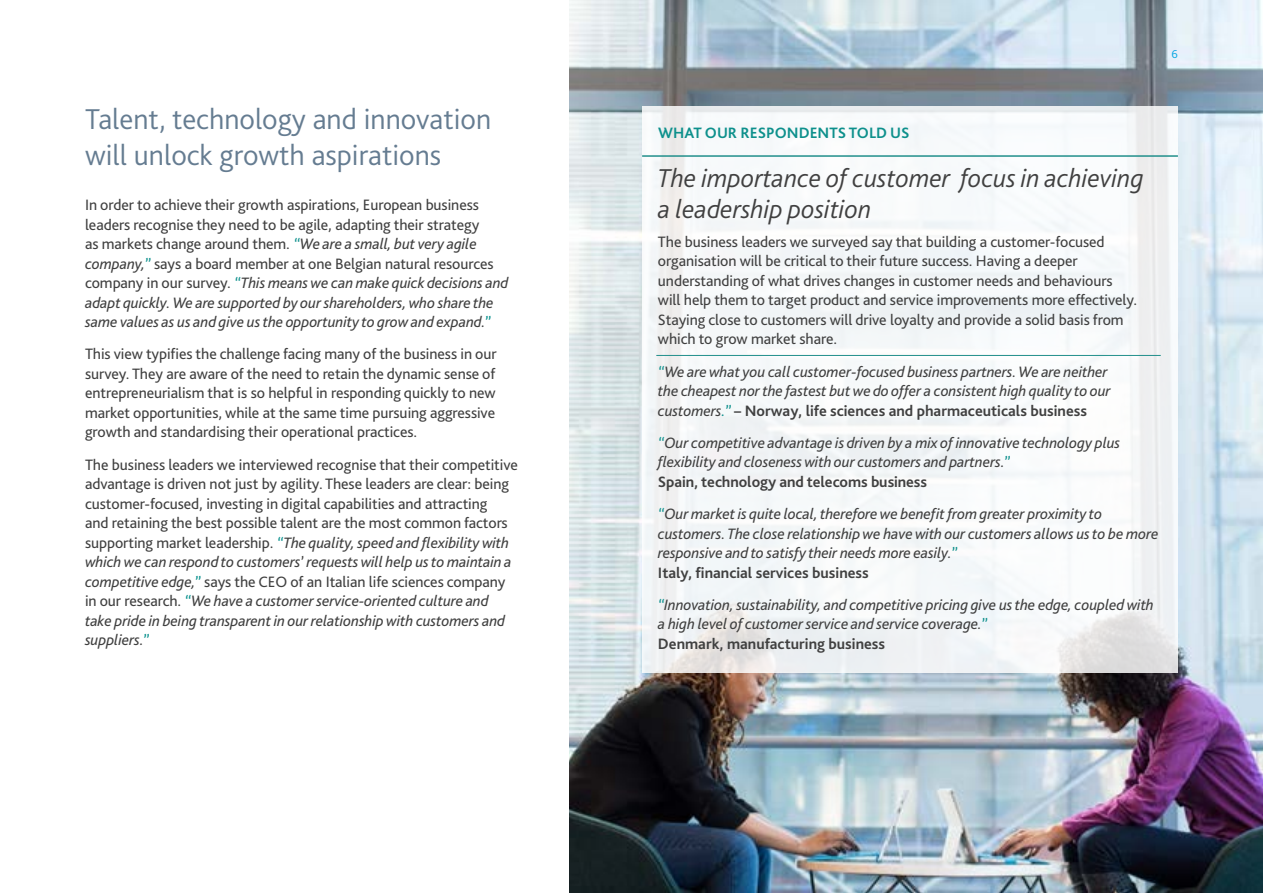
<style>
.page{position:relative;width:1263px;height:893px;background:#fff}
.page>*{position:absolute;margin:0;border:0;box-sizing:border-box;transform-origin:0 0}
.t1{font:300 30px/36px "Bliss Pro";color:#657c91}
.t2{font:italic 300 27px/31.5px "Bliss Pro";color:#404040}
.t3{font:15.75px/19.5px "Bliss Pro";letter-spacing:-.005em;color:#404040}
.t4{font:italic 15.75px/19.5px "Bliss Pro";letter-spacing:-.005em;color:#404040}
.t5{font:700 15.75px "Bliss Pro";color:#0d908c}
.t6{font:300 12px "Bliss Pro";color:#02a5e2}
.s1{font-style:italic;color:#0d908c}
.s2{font-style:italic}
.s3{font-style:italic;color:#07908c}
.s4{color:#0d908c}
.s5{font-weight:700;font-style:normal}
</style>
<div class="page">
<img style="left:569px;top:0;width:694px;height:893px">
<svg style="left:642px;top:106px;width:536px;height:567px;fill:#f6f8fa"></svg>
<hr style="left:642px;top:155px;width:536px;height:2px;background:#218f8b">
<hr style="left:656px;top:355px;width:505px;height:1px;background:#218f8b">
<h1 class="t1" style="left:85px;top:100px;width:408px">Talent, technology and innovation will unlock growth aspirations</h1>
<p class="t3" style="left:85px;top:195px;width:425px">In order to achieve their growth aspirations, European business leaders recognise they need to be agile, adapting their strategy<br>as markets change around them. <span class="s1">“</span><span class="s2">We are a small, but very agile company,</span><span class="s1">”</span> says a board member at one Belgian natural resources company in our survey. <span class="s1">“</span><span class="s2">This means we can make quick decisions and adapt quickly. We are supported by our shareholders, who share the same values as us and give us the opportunity to grow and expand.</span><span class="s3">”</span></p>
<p class="t3" style="left:85px;top:344px;width:413px;text-align:justify">This view typifies the challenge facing many of the business in our survey. They are aware of the need to retain the dynamic sense of entrepreneurialism that is so helpful in responding quickly to new market opportunities, while at the same time pursuing aggressive growth and standardising their operational practices.</p>
<p class="t3" style="left:85px;top:454px;width:434px">The business leaders we interviewed recognise that their competitive advantage is driven not just by agility. These leaders are clear: being customer-focused, investing in digital capabilities and attracting<br>and retaining the best possible talent are the most common factors supporting market leadership. <span class="s3">“</span><span class="s2">The quality, speed and flexibility with which we can respond to customers’ requests will help us to maintain a competitive edge,</span><span class="s3">”</span> says the CEO of an Italian life sciences company in our research. <span class="s3">“</span><span class="s2">We have a customer service-oriented culture and take pride in being transparent in our relationship with customers and suppliers.</span><span class="s3">”</span></p>
<p class="t6" style="left:1171px;top:46px;width:8px">6</p>
<p class="t5" style="left:658px;top:123px;width:253px">WHAT OUR RESPONDENTS TOLD US</p>
<h2 class="t2" style="left:658px;top:161px;width:487px">The importance of customer focus in achieving a leadership position</h2>
<p class="t3" style="left:658px;top:231px;width:481px">The business leaders we surveyed say that building a customer-focused organisation will be critical to their future success. Having a deeper understanding of what drives changes in customer needs and behaviours will help them to target product and service improvements more effectively.<br>Staying close to customers will drive loyalty and provide a solid basis from which to grow market share.</p>
<p class="t4" style="left:658px;top:361px;width:454px"><span class="s4">“</span>We are what you call customer-focused business partners. We are neither the cheapest nor the fastest but we do offer a consistent high quality to our customers<span class="s4">.”</span> <span class="s5">– Norway, life sciences and pharmaceuticals business</span></p>
<p class="t4" style="left:658px;top:432px;width:464px"><span class="s4">“</span>Our competitive advantage is driven by a mix of innovative technology plus flexibility and closeness with our customers and partners.<span class="s4">”<br></span><span class="s5">Spain, technology and telecoms business</span></p>
<p class="t4" style="left:658px;top:504px;width:502px"><span class="s4">“</span>Our market is quite local, therefore we benefit from greater proximity to customers. The close relationship we have with our customers allows us to be more responsive and to satisfy their needs more easily.<span class="s4">”<br></span><span class="s5">Italy, financial services business</span></p>
<p class="t4" style="left:658px;top:594px;width:497px"><span class="s4">“</span>Innovation, sustainability, and competitive pricing give us the edge, coupled with a high level of customer service and service coverage.<span class="s4">”<br></span><span class="s5">Denmark, manufacturing business</span></p>
</div>
